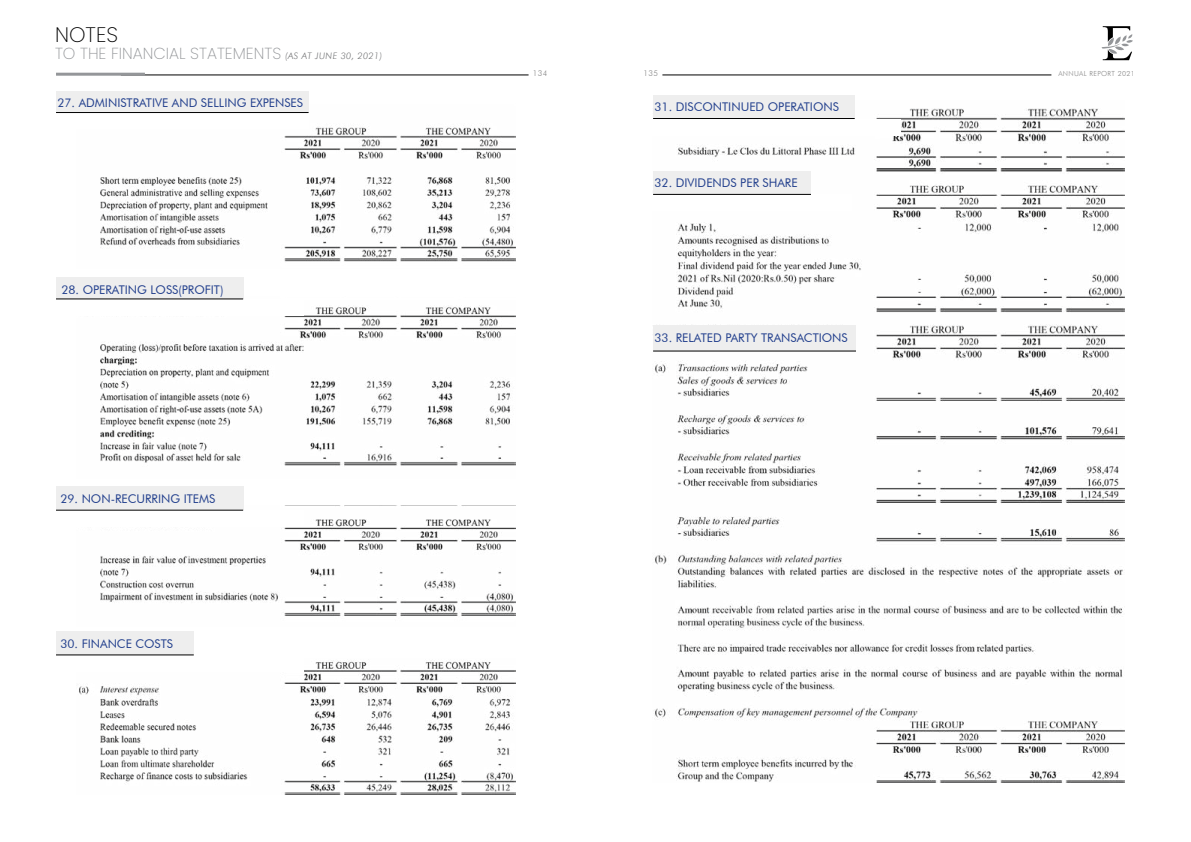
<style>
.page{position:relative;width:1191px;height:842px;background:#fff}
.page>*{position:absolute;margin:0;border:0;box-sizing:border-box;transform-origin:0 0}
.t1{font:200 21px "Poppins";color:#000}
.t2{font:200 16px "Poppins";color:#949699}
.t3{font:12px "Futura BT";color:#24418e}
.t4{font:300 8px "Futura BT";letter-spacing:.05em;color:#878787}
.t5{font:300 7px "Futura BT";letter-spacing:.05em;color:#878787}
.s1{font-family:"Futura BT";font-weight:300;font-style:italic;font-size:9px;color:#6e6f71}
</style>
<div class="page">
<hr style="left:121px;top:75px;width:407px;height:1px;background:#000">
<svg style="left:1101px;top:26px;width:32px;height:34px"></svg>
<img style="left:100px;top:104px;width:416px;height:158px">
<img style="left:100px;top:296px;width:416px;height:170px">
<img style="left:100px;top:506px;width:416px;height:110px">
<img style="left:79px;top:660px;width:437px;height:135px">
<div style="left:56px;top:91px;width:252px;height:26px;background:#eee"></div>
<div style="left:56px;top:277px;width:187px;height:26px;background:#eee"></div>
<div style="left:56px;top:487px;width:187px;height:25px;background:#eee"></div>
<div style="left:56px;top:631px;width:138px;height:26px;background:#eee"></div>
<div style="left:55px;top:112px;width:253px;height:16px;background:#fff"></div>
<div style="left:55px;top:299px;width:248px;height:17px;background:#fff"></div>
<div style="left:55px;top:511px;width:248px;height:16px;background:#fff"></div>
<div style="left:55px;top:655px;width:248px;height:16px;background:#fff"></div>
<hr style="left:56px;top:112px;width:252px;height:1px;background:#000">
<hr style="left:56px;top:298px;width:187px;height:1px;background:#000">
<hr style="left:56px;top:510px;width:187px;height:1px;background:#000">
<hr style="left:56px;top:654px;width:138px;height:1px;background:#000">
<img style="left:653px;top:101px;width:471px;height:681px">
<div style="left:653px;top:95px;width:201px;height:26px;background:#eee"></div>
<div style="left:653px;top:171px;width:158px;height:25px;background:#eee"></div>
<div style="left:653px;top:326px;width:203px;height:25px;background:#eee"></div>
<div style="left:652px;top:119px;width:248px;height:16px;background:#fff"></div>
<div style="left:652px;top:195px;width:199px;height:16px;background:#fff"></div>
<hr style="left:653px;top:118px;width:201px;height:1px;background:#000">
<hr style="left:653px;top:194px;width:158px;height:1px;background:#000">
<hr style="left:653px;top:350px;width:203px;height:1px;background:#000">
<hr style="left:662px;top:75px;width:389px;height:1px;background:#000">
<hr style="left:56px;top:73px;width:89px;height:3px;background:#949699">
<h1 class="t1" style="left:55px;top:23px;width:64px">NOTES</h1>
<h2 class="t2" style="left:55px;top:44px;width:329px">TO THE FINANCIAL STATEMENTS <span class="s1">(AS AT JUNE 30, 2021)</span></h2>
<p class="t3" style="left:57px;top:96px;width:247px">27. ADMINISTRATIVE AND SELLING EXPENSES</p>
<p class="t3" style="left:61px;top:282px;width:164px">28. OPERATING LOSS(PROFIT)</p>
<p class="t3" style="left:60px;top:491px;width:156px">29. NON-RECURRING ITEMS</p>
<p class="t3" style="left:60px;top:636px;width:114px">30. FINANCE COSTS</p>
<p class="t4" style="left:533px;top:68px;width:16px">134</p>
<p class="t4" style="left:643px;top:68px;width:16px">135</p>
<p class="t5" style="left:1058px;top:69px;width:78px">ANNUAL REPORT 2021</p>
<p class="t3" style="left:654px;top:100px;width:186px">31. DISCONTINUED OPERATIONS</p>
<p class="t3" style="left:654px;top:175px;width:145px">32. DIVIDENDS PER SHARE</p>
<p class="t3" style="left:654px;top:330px;width:195px">33. RELATED PARTY TRANSACTIONS</p>
</div>
